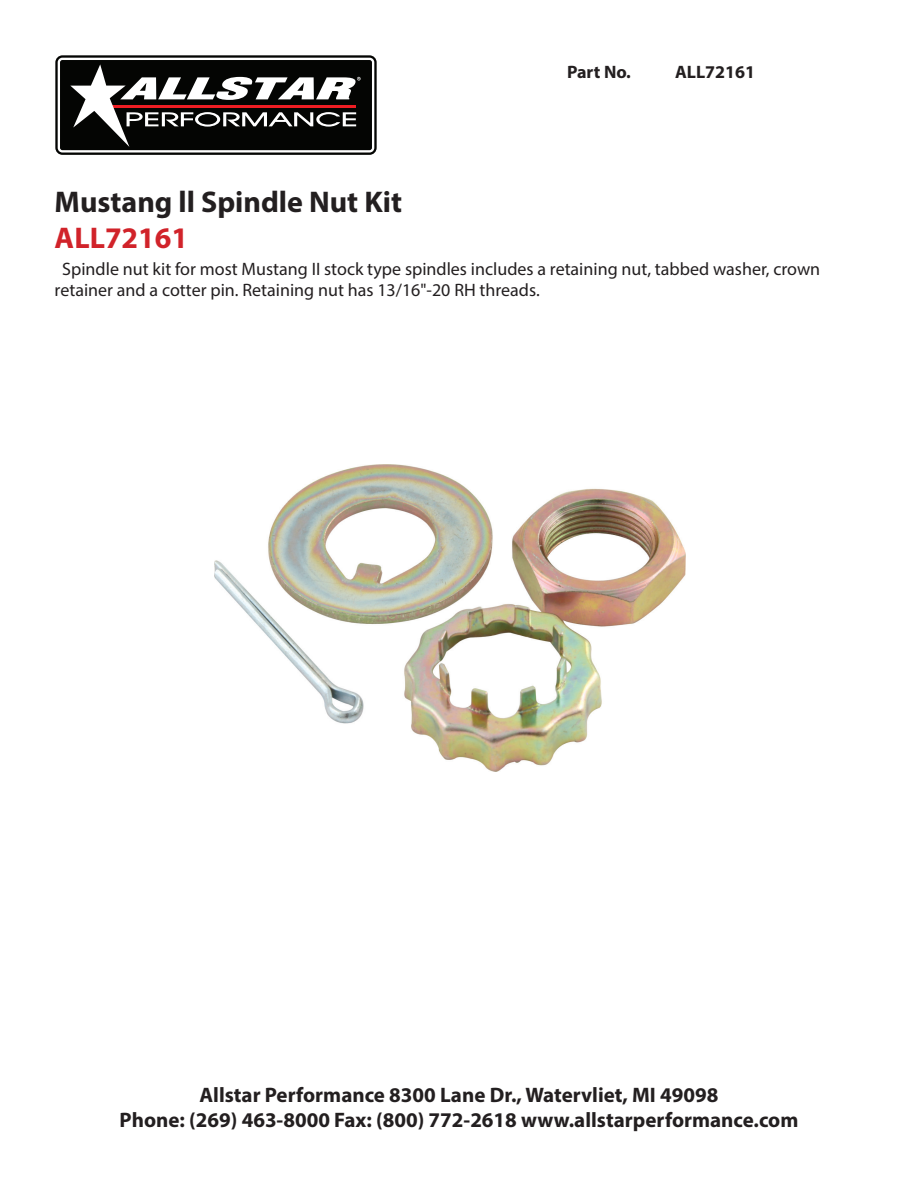
<style>
.page{position:relative;width:918px;height:1188px;background:#fff}
.page>*{position:absolute;margin:0;border:0;box-sizing:border-box;transform-origin:0 0}
.t1{font:700 30px "Myriad Pro";color:#231f20}
.t2{font:700 30px "Myriad Pro";color:#d1232a}
.t3{font:700 21px/25.2px "Myriad Pro";color:#231f20;text-align:center}
.t4{font:18px "Myriad Pro";color:#231f20}
.t5{font:700 18px "Myriad Pro";color:#231f20}
</style>
<div class="page">
<svg style="left:55px;top:55px;width:322px;height:100px;background:#30312f"></svg>
<svg style="left:58px;top:58px;width:316px;height:95px"></svg>
<div style="left:60px;top:60px;width:312px;height:90px;background:#040503;border-radius:2px"></div>
<svg style="left:70px;top:64px;width:291px;height:83px"></svg>
<img style="left:214px;top:464px;width:472px;height:307px">
<p class="t5" style="left:567px;top:60px;width:65px">Part No.</p>
<p class="t5" style="left:675px;top:60px;width:82px">ALL72161</p>
<p class="t1" style="left:55px;top:182px;width:349px">Mustang ll Spindle Nut Kit</p>
<p class="t2" style="left:55px;top:218px;width:135px">ALL72161</p>
<p class="t4" style="left:62px;top:258px;width:760px">Spindle nut kit for most Mustang II stock type spindles includes a retaining nut, tabbed washer, crown</p>
<p class="t4" style="left:55px;top:279px;width:487px">retainer and a cotter pin. Retaining nut has 13/16"-20 RH threads.</p>
<p class="t3" style="left:120px;top:1081px;width:680px">Allstar Performance 8300 Lane Dr., Watervliet, MI 49098<br>Phone: (269) 463-8000 Fax: (800) 772-2618 www.allstarperformance.com</p>
</div>
